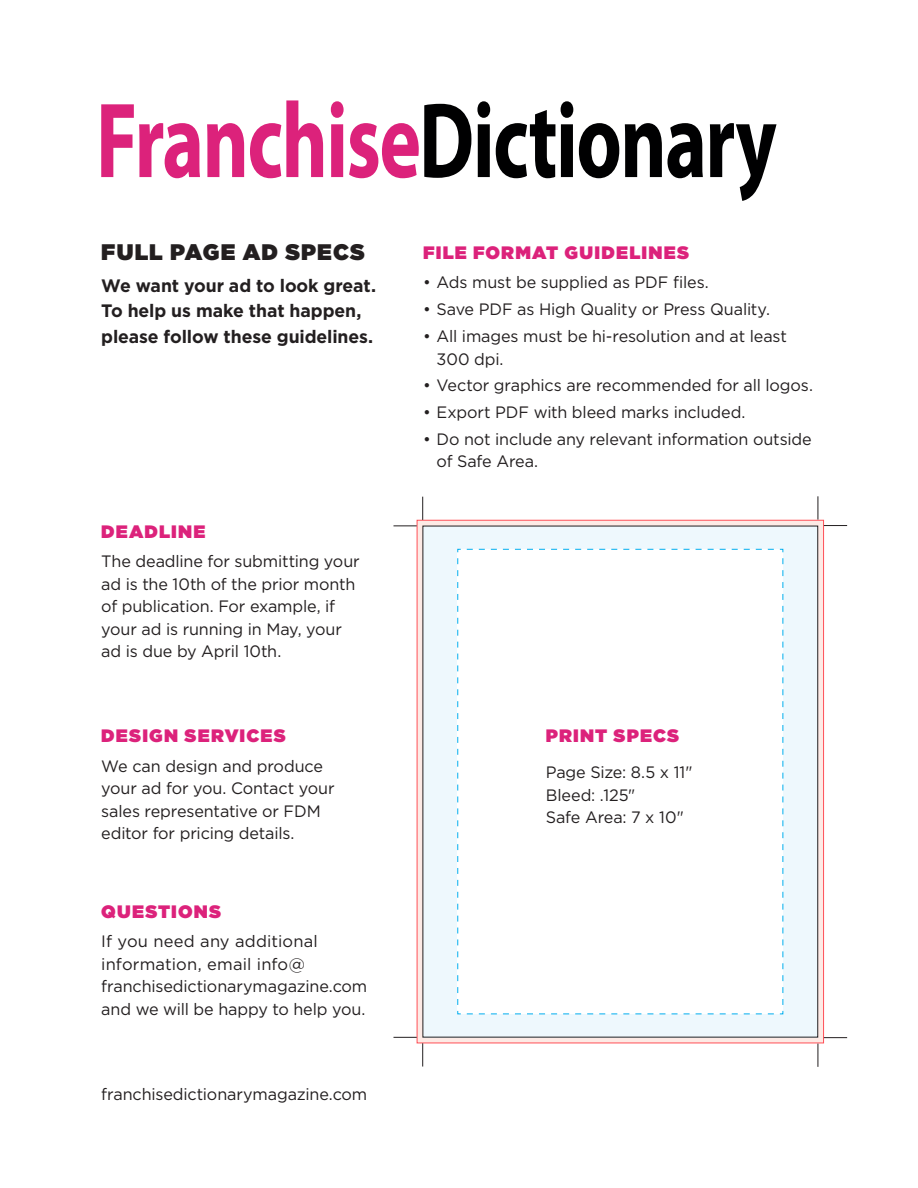
<style>
.page{position:relative;width:918px;height:1188px;background:#fff}
.page>*{position:absolute;margin:0;border:0;box-sizing:border-box;transform-origin:0 0}
.gotham_body{font:900 22.5px "Gotham";letter-spacing:.05em;color:#231f20}
.gotham_body-2{font:700 18px/25.5px "Gotham";letter-spacing:-.005em;color:#231f20}
.gotham_body-3{font:900 18px "Gotham";letter-spacing:.065em;color:#dc227b}
.gotham_body-4{font:16.5px/22.5px "Gotham";letter-spacing:-.01em;color:#231f20}
</style>
<div class="page">
<div style="left:417px;top:520px;width:407px;height:523px;background:linear-gradient(to right,#fdeae5,#fdeae5);border:1px solid #ff5057"></div>
<div style="left:423px;top:526px;width:395px;height:511px;background:#eef8fd"></div>
<svg style="left:467px;top:1014px;width:307px;height:1px"></svg>
<svg style="left:783px;top:558px;width:1px;height:447px"></svg>
<div style="left:457px;top:549px;width:326px;height:465px;background:#fff"></div>
<svg style="left:422px;top:497px;width:1px;height:23px"></svg>
<svg style="left:393px;top:526px;width:24px;height:1px"></svg>
<svg style="left:818px;top:496px;width:29px;height:30px"></svg>
<svg style="left:393px;top:1037px;width:30px;height:30px"></svg>
<svg style="left:824px;top:1037px;width:23px;height:1px"></svg>
<svg style="left:818px;top:1044px;width:1px;height:23px"></svg>
<svg style="left:477px;top:101px;width:13px;height:76px"></svg>
<svg style="left:496px;top:110px;width:59px;height:68px"></svg>
<svg style="left:561px;top:101px;width:12px;height:76px"></svg>
<svg style="left:579px;top:123px;width:40px;height:55px"></svg>
<svg style="left:625px;top:123px;width:78px;height:55px"></svg>
<svg style="left:710px;top:123px;width:67px;height:78px"></svg>
<svg style="left:101px;top:104px;width:99px;height:74px"></svg>
<svg style="left:207px;top:123px;width:37px;height:54px"></svg>
<svg style="left:250px;top:100px;width:73px;height:78px"></svg>
<svg style="left:331px;top:101px;width:140px;height:77px"></svg>
<p class="gotham_body" style="left:101px;top:236px;width:265px">FULL PAGE AD SPECS</p>
<p class="gotham_body-2" style="left:101px;top:273px;width:276px">We want your ad to look great.<br>To help us make that happen, please follow these guidelines.</p>
<p class="gotham_body-3" style="left:101px;top:519px;width:106px">DEADLINE</p>
<p class="gotham_body-4" style="left:101px;top:550px;width:260px">The deadline for submitting your ad is the 10th of the prior month of publication. For example, if your ad is running in May, your ad is due by April 10th.</p>
<p class="gotham_body-3" style="left:101px;top:723px;width:186px">DESIGN SERVICES</p>
<p class="gotham_body-4" style="left:101px;top:754px;width:235px">We can design and produce your ad for you. Contact your sales representative or FDM editor for pricing details.</p>
<p class="gotham_body-3" style="left:101px;top:899px;width:121px">QUESTIONS</p>
<p class="gotham_body-4" style="left:101px;top:930px;width:268px">If you need any additional information, email info@ franchisedictionarymagazine.com and we will be happy to help you.</p>
<p class="gotham_body-4" style="left:101px;top:1083px;width:268px">franchisedictionarymagazine.com</p>
<p class="gotham_body-3" style="left:423px;top:240px;width:268px">FILE FORMAT GUIDELINES</p>
<p class="gotham_body-4" style="left:423px;top:271px;width:287px">• Ads must be supplied as PDF files.</p>
<p class="gotham_body-4" style="left:423px;top:298px;width:349px">• Save PDF as High Quality or Press Quality.</p>
<p class="gotham_body-4" style="left:437px;top:325px;width:352px;text-indent:-14px">• All images must be hi-resolution and at least<br>300 dpi.</p>
<p class="gotham_body-4" style="left:423px;top:374px;width:391px">• Vector graphics are recommended for all logos.</p>
<p class="gotham_body-4" style="left:423px;top:401px;width:324px">• Export PDF with bleed marks included.</p>
<p class="gotham_body-4" style="left:437px;top:428px;width:377px;text-indent:-14px">• Do not include any relevant information outside of Safe Area.</p>
<p class="gotham_body-3" style="left:546px;top:723px;width:135px">PRINT SPECS</p>
<p class="gotham_body-4" style="left:546px;top:761px;width:148px">Page Size: 8.5 x 11"<br>Bleed: .125"<br>Safe Area: 7 x 10"</p>
</div>
